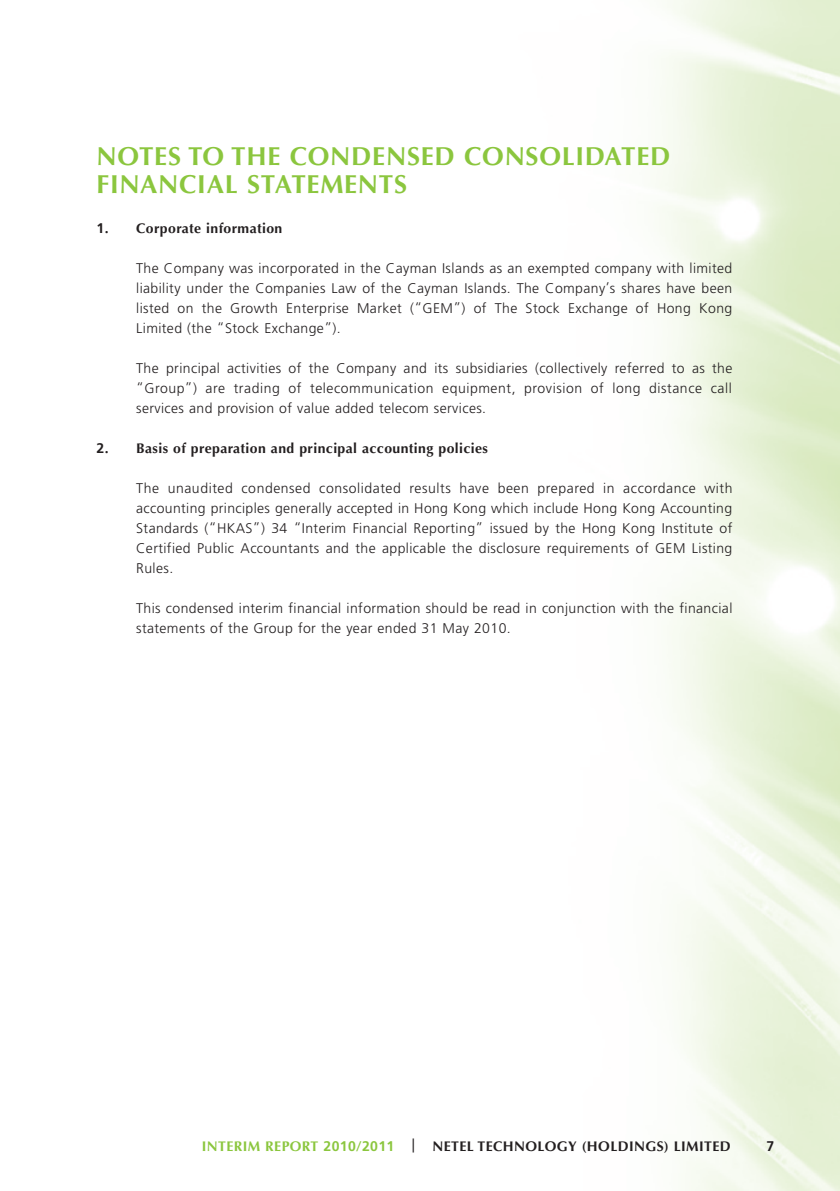
<style>
.page{position:relative;width:840px;height:1191px;background:#fff}
.page>*{position:absolute;margin:0;border:0;box-sizing:border-box;transform-origin:0 0}
.Heading_1{font:700 26px/28px "Optima LT Std";letter-spacing:.03em;color:#8bc63e}
.Notes{font:300 14px/20px "Frutiger LT Std";letter-spacing:.03em;color:#231f20;text-align:justify}
.Notes_HD1{font:700 14px "Optima LT Std";letter-spacing:.03em;color:#231f20}
.t1{font:700 14px "Frutiger LT Std";color:#231f20}
.s1{font-family:"Frutiger LT Std"}
.s2{color:#8bc63e}
.s3{font-family:"Frutiger LT Std";color:#8bc63e}
</style>
<div class="page">
<p class="Heading_1" style="left:96px;top:143px;width:575px">NOTES TO THE CONDENSED CONSOLIDATED<br>FINANCIAL STATEMENTS</p>
<p class="Notes_HD1" style="left:96px;top:220px;width:187px"><span class="s1">1</span>. Corporate information</p>
<p class="Notes" style="left:136px;top:258px;width:597px">The Company was incorporated in the Cayman Islands as an exempted company with limited liability under the Companies Law of the Cayman Islands. The Company’s shares have been listed on the Growth Enterprise Market (“GEM”) of The Stock Exchange of Hong Kong Limited (the “Stock Exchange”).</p>
<p class="Notes" style="left:136px;top:358px;width:597px">The principal activities of the Company and its subsidiaries (collectively referred to as the “Group”) are trading of telecommunication equipment, provision of long distance call services and provision of value added telecom services.</p>
<p class="Notes_HD1" style="left:96px;top:440px;width:393px"><span class="s1">2</span>. Basis of preparation and principal accounting policies</p>
<p class="Notes" style="left:136px;top:478px;width:597px">The unaudited condensed consolidated results have been prepared in accordance with accounting principles generally accepted in Hong Kong which include Hong Kong Accounting Standards (“HKAS”) 34 “Interim Financial Reporting” issued by the Hong Kong Institute of Certified Public Accountants and the applicable the disclosure requirements of GEM Listing Rules.</p>
<p class="Notes" style="left:136px;top:598px;width:597px">This condensed interim financial information should be read in conjunction with the financial statements of the Group for the year ended 31 May 2010.</p>
<p class="Notes_HD1" style="left:202px;top:1138px;width:530px"><span class="s2">INTERIM REPORT</span> <span class="s3">2010</span><span class="s2">/</span><span class="s3">2011</span> | NETEL TECHNOLOGY (HOLDINGS) LIMITED</p>
<p class="t1" style="left:766px;top:1138px;width:9px">7</p>
</div>
